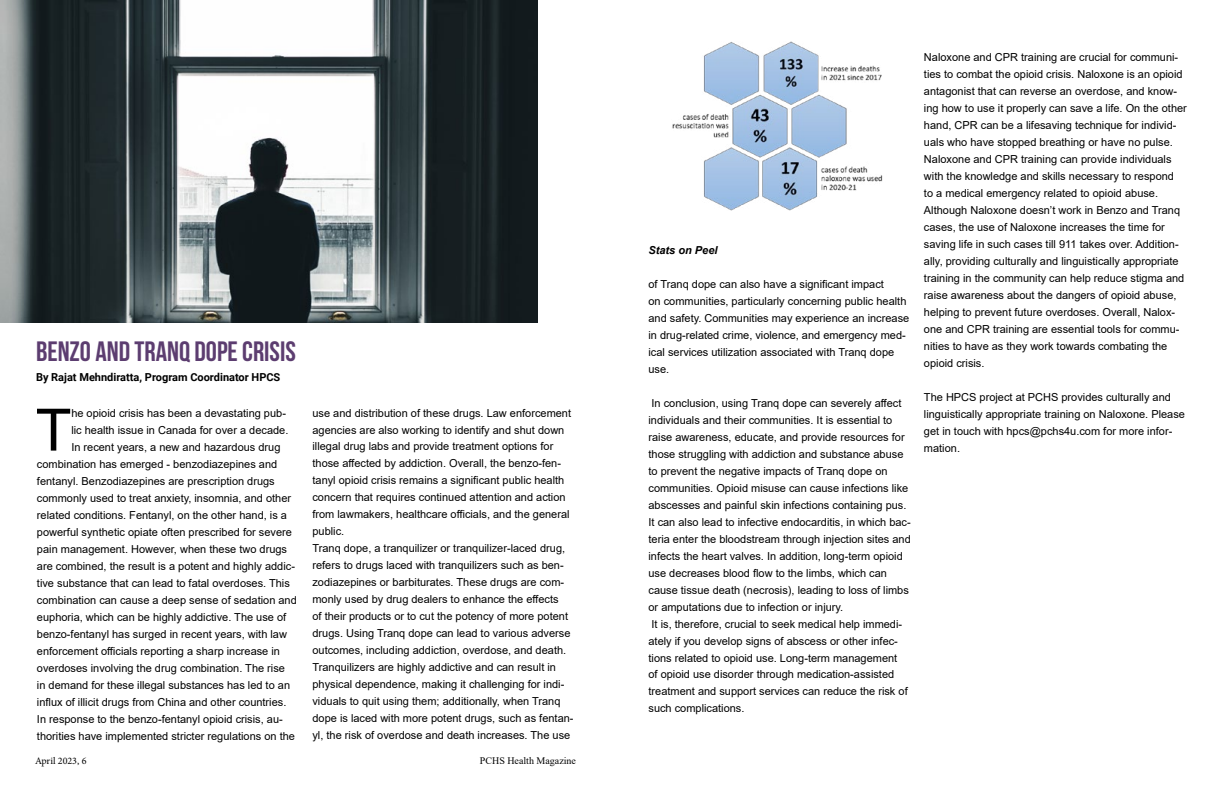
<style>
.page{position:relative;width:1224px;height:792px;background:#fff}
.page>*{position:absolute;margin:0;border:0;box-sizing:border-box;transform-origin:0 0}
.t1{font:58.5px "Arial";color:#000}
.t2{font:700 28px "Bebas Neue";color:#5c3d70}
.t3{font:11px/17px "Arial";color:#000}
.t4{font:700 11px "Roboto";color:#000}
.t5{font:italic 700 11px "Arial";color:#000}
.t6{font:10px "Times New Roman";color:#000}
.t7{font:10px "Minion Pro";color:#000}
</style>
<div class="page">
<img style="left:672px;top:41px;width:211px;height:169px">
<img style="left:0;top:0;width:538px;height:322px">
<h2 class="t2" style="left:36px;top:336px;width:261px">BENZO AND TRANQ DOPE CRISIS</h2>
<p class="t4" style="left:36px;top:369px;width:246px">By Rajat Mehndiratta, Program Coordinator HPCS</p>
<h1 class="t1" style="left:36px;top:390px;width:37px">T</h1>
<p class="t3" style="left:71px;top:404px;width:216px">he opioid crisis has been a devastating pub-</p>
<p class="t3" style="left:71px;top:421px;width:219px">lic health issue in Canada for over a decade.</p>
<p class="t3" style="left:71px;top:438px;width:211px">In recent years, a new and hazardous drug</p>
<p class="t3" style="left:37px;top:455px;width:242px">combination has emerged - benzodiazepines and</p>
<p class="t3" style="left:37px;top:472px;width:239px">fentanyl. Benzodiazepines are prescription drugs</p>
<p class="t3" style="left:37px;top:489px;width:256px">commonly used to treat anxiety, insomnia, and other</p>
<p class="t3" style="left:37px;top:506px;width:252px">related conditions. Fentanyl, on the other hand, is a</p>
<p class="t3" style="left:37px;top:523px;width:256px">powerful synthetic opiate often prescribed for severe</p>
<p class="t3" style="left:37px;top:540px;width:252px">pain management. However, when these two drugs</p>
<p class="t3" style="left:37px;top:557px;width:260px">are combined, the result is a potent and highly addic-</p>
<p class="t3" style="left:37px;top:574px;width:254px">tive substance that can lead to fatal overdoses. This</p>
<p class="t3" style="left:37px;top:591px;width:261px">combination can cause a deep sense of sedation and</p>
<p class="t3" style="left:37px;top:608px;width:251px">euphoria, which can be highly addictive. The use of</p>
<p class="t3" style="left:37px;top:625px;width:252px">benzo-fentanyl has surged in recent years, with law</p>
<p class="t3" style="left:37px;top:642px;width:245px">enforcement officials reporting a sharp increase in</p>
<p class="t3" style="left:37px;top:659px;width:250px">overdoses involving the drug combination. The rise</p>
<p class="t3" style="left:37px;top:676px;width:255px">in demand for these illegal substances has led to an</p>
<p class="t3" style="left:37px;top:693px;width:251px">influx of illicit drugs from China and other countries.</p>
<p class="t3" style="left:37px;top:710px;width:247px">In response to the benzo-fentanyl opioid crisis, au-</p>
<p class="t3" style="left:37px;top:727px;width:259px">thorities have implemented stricter regulations on the</p>
<p class="t3" style="left:312px;top:404px;width:263px">use and distribution of these drugs. Law enforcement agencies are also working to identify and shut down illegal drug labs and provide treatment options for those affected by addiction. Overall, the benzo-fen&shy;tanyl opioid crisis remains a significant public health concern that requires continued attention and action from lawmakers, healthcare officials, and the general public.<br>Tranq dope, a tranquilizer or tranquilizer-laced drug, refers to drugs laced with tranquilizers such as ben&shy;zodiazepines or barbiturates. These drugs are com&shy;monly used by drug dealers to enhance the effects<br>of their products or to cut the potency of more potent drugs. Using Tranq dope can lead to various adverse outcomes, including addiction, overdose, and death.<br>Tranquilizers are highly addictive and can result in physical dependence, making it challenging for indi&shy;viduals to quit using them; additionally, when Tranq dope is laced with more potent drugs, such as fentan&shy;yl, the risk of overdose and death increases. The use</p>
<p class="t7" style="left:35px;top:754px;width:53px">April 2023, 6</p>
<p class="t6" style="left:480px;top:753px;width:98px">PCHS Health Magazine</p>
<p class="t5" style="left:648px;top:242px;width:71px">Stats on Peel</p>
<p class="t3" style="left:648px;top:275px;width:262px">of Tranq dope can also have a significant impact<br>on communities, particularly concerning public health and safety. Communities may experience an increase in drug-related crime, violence, and emergency med&shy;ical services utilization associated with Tranq dope use.</p>
<p class="t3" style="left:648px;top:394px;width:264px">In conclusion, using Tranq dope can severely affect individuals and their communities. It is essential to raise awareness, educate, and provide resources for those struggling with addiction and substance abuse to prevent the negative impacts of Tranq dope on communities. Opioid misuse can cause infections like abscesses and painful skin infections containing pus.<br>It can also lead to infective endocarditis, in which bac&shy;teria enter the bloodstream through injection sites and infects the heart valves. In addition, long-term opioid use decreases blood flow to the limbs, which can cause tissue death (necrosis), leading to loss of limbs or amputations due to infection or injury.<br>It is, therefore, crucial to seek medical help immedi&shy;ately if you develop signs of abscess or other infec&shy;tions related to opioid use. Long-term management<br>of opioid use disorder through medication-assisted treatment and support services can reduce the risk of such complications.</p>
<p class="t3" style="left:924px;top:48px;width:264px">Naloxone and CPR training are crucial for communi&shy;ties to combat the opioid crisis. Naloxone is an opioid antagonist that can reverse an overdose, and know&shy;ing how to use it properly can save a life. On the other hand, CPR can be a lifesaving technique for individ&shy;uals who have stopped breathing or have no pulse.<br>Naloxone and CPR training can provide individuals with the knowledge and skills necessary to respond<br>to a medical emergency related to opioid abuse.<br>Although Naloxone doesn’t work in Benzo and Tranq cases, the use of Naloxone increases the time for saving life in such cases till 911 takes over. Addition&shy;ally, providing culturally and linguistically appropriate training in the community can help reduce stigma and raise awareness about the dangers of opioid abuse, helping to prevent future overdoses. Overall, Nalox&shy;one and CPR training are essential tools for commu&shy;nities to have as they work towards combating the opioid crisis.</p>
<p class="t3" style="left:924px;top:388px;width:263px">The HPCS project at PCHS provides culturally and linguistically appropriate training on Naloxone. Please get in touch with hpcs@pchs4u.com for more infor&shy;mation.</p>
</div>
